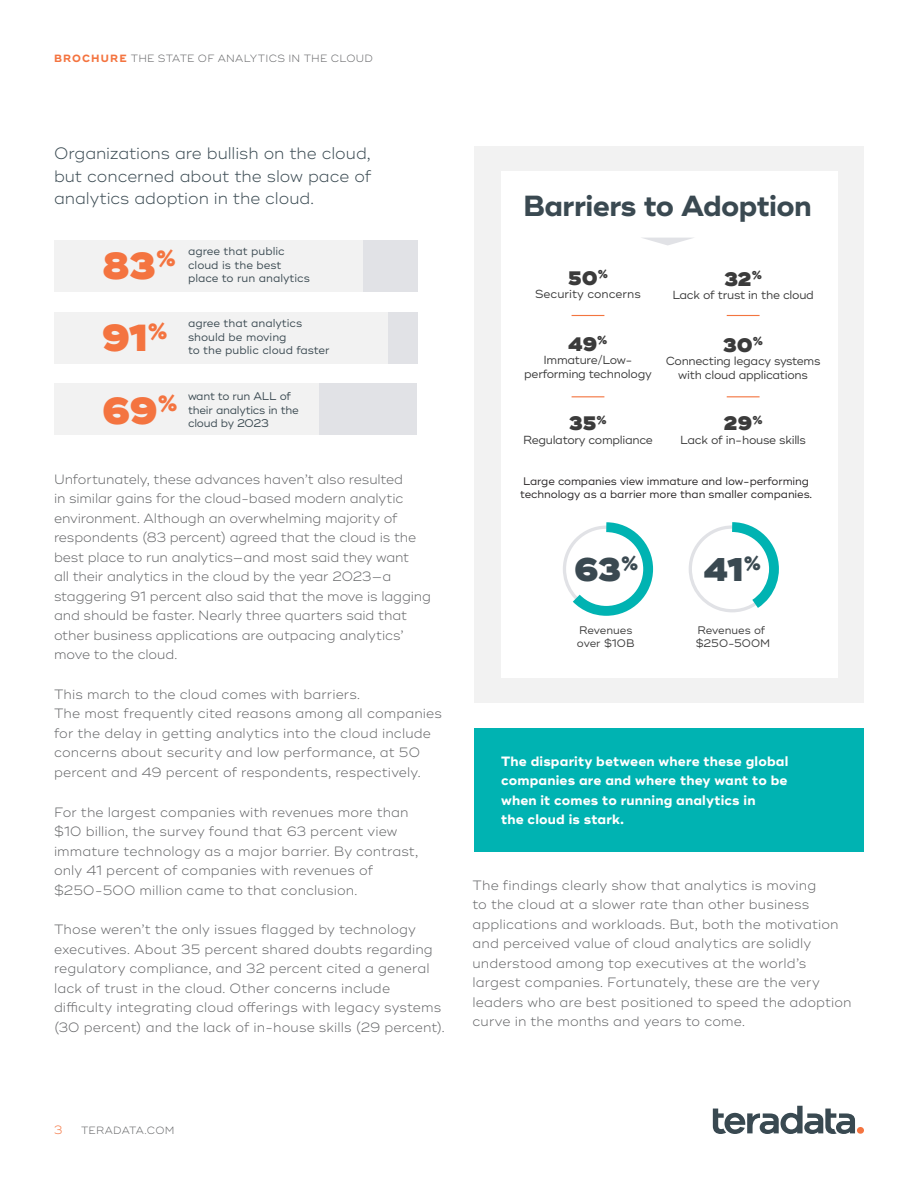
<style>
.page{position:relative;width:918px;height:1188px;background:#fff}
.page>*{position:absolute;margin:0;border:0;box-sizing:border-box;transform-origin:0 0}
.t1{font:900 37.65px/72.4px "Ridley Grotesk";color:#f47440}
.t2{font:900 32.85px "Ridley Grotesk";color:#3a4951}
.t3{font:700 29.1px "Ridley Grotesk";letter-spacing:-.02em;color:#3a4951}
.t4{font:900 21.9px "Ridley Grotesk";color:#f47440}
.t5{font:900 19.5px "Ridley Grotesk";letter-spacing:-.005em;color:#3b3b3b}
.t6{font:300 16.5px/22.5px "Ridley Grotesk";letter-spacing:-.005em;color:#394951;text-align:justify}
.t7{font:300 13.5px/19.5px "Ridley Grotesk";letter-spacing:.005em;color:#636466}
.t8{font:700 13.5px/19.5px "Ridley Grotesk";letter-spacing:.01em;color:#fff}
.t9{font:300 12px "Ridley Grotesk";color:#f47440}
.t10{font:11.7px/13.6px "Ridley Grotesk";letter-spacing:-.025em;color:#3b3b3b;text-align:center}
.t11{font:11.7px "Ridley Grotesk";color:#3b3b3b}
.t12{font:11.25px/13.5px "Ridley Grotesk";color:#3a4951}
.t13{font:11.25px/13.5px "Ridley Grotesk";letter-spacing:-.02em;color:#3a4951}
.t14{font:10.95px/12.8px "Ridley Grotesk";letter-spacing:-.01em;color:#231f20}
.t15{font:10.95px/13.2px "Ridley Grotesk";color:#3b3b3b}
.t16{font:300 10.5px "Ridley Grotesk";letter-spacing:.02em;color:#636466}
.s1{font-weight:700;color:#f47440}
</style>
<div class="page">
<svg style="left:713px;top:1106px;width:142px;height:28px"></svg>
<div style="left:857px;top:1127px;width:7px;height:7px;background:#f47440;border-radius:50%"></div>
<div style="left:132px;top:240px;width:286px;height:51px;background:#e1e2e6"></div>
<div style="left:54px;top:240px;width:309px;height:52px;background:#f2f2f2"></div>
<div style="left:132px;top:312px;width:286px;height:51px;background:#e1e2e6"></div>
<div style="left:54px;top:312px;width:334px;height:51px;background:#f2f2f2"></div>
<div style="left:132px;top:384px;width:285px;height:51px;background:#e1e2e6"></div>
<div style="left:54px;top:384px;width:265px;height:51px;background:#f2f2f2"></div>
<div style="left:474px;top:146px;width:390px;height:557px;background:#f2f2f2"></div>
<div style="left:501px;top:171px;width:336px;height:507px;background:#fff"></div>
<svg style="left:689px;top:522px;width:90px;height:91px"></svg>
<svg style="left:563px;top:522px;width:91px;height:94px"></svg>
<svg style="left:643px;top:238px;width:49px;height:7px"></svg>
<hr style="left:572px;top:315px;width:32px;height:1px;background:#f3753f">
<hr style="left:572px;top:396px;width:32px;height:1px;background:#f3753f">
<hr style="left:727px;top:315px;width:33px;height:1px;background:#f3753f">
<hr style="left:727px;top:396px;width:33px;height:1px;background:#f3753f">
<div style="left:474px;top:728px;width:390px;height:123px;background:#00b3b2"></div>
<p class="t16" style="left:54px;top:52px;width:321px"><span class="s1">BROCHURE</span> THE STATE OF ANALYTICS IN THE CLOUD</p>
<p class="t6" style="left:54px;top:142px;width:319px">Organizations are bullish on the cloud, but concerned about the slow pace of analytics adoption in the cloud.</p>
<h3 class="t4" style="left:156px;top:245px;width:21px">%</h3>
<h1 class="t1" style="left:102px;top:230px;width:56px">83</h1>
<p class="t12" style="left:188px;top:245px;width:98px">agree that public cloud is the best</p>
<p class="t12" style="left:188px;top:272px;width:123px">place to run analytics</p>
<h1 class="t1" style="left:102px;top:302px;width:77px">91<sup>%<br></sup>69<sup>%</sup></h1>
<p class="t12" style="left:188px;top:317px;width:143px">agree that analytics should be moving<br>to the public cloud faster</p>
<p class="t13" style="left:188px;top:390px;width:112px">want to run ALL of their analytics in the cloud by 2023</p>
<p class="t7" style="left:54px;top:470px;width:379px">Unfortunately, these advances haven’t also resulted<br>in similar gains for the cloud-based modern analytic environment. Although an overwhelming majority of respondents (83 percent) agreed that the cloud is the best place to run analytics—and most said they want<br>all their analytics in the cloud by the year 2023—a staggering 91 percent also said that the move is lagging and should be faster. Nearly three quarters said that other business applications are outpacing analytics’ move to the cloud.</p>
<p class="t7" style="left:54px;top:685px;width:390px">This march to the cloud comes with barriers.<br>The most frequently cited reasons among all companies for the delay in getting analytics into the cloud include concerns about security and low performance, at 50 percent and 49 percent of respondents, respectively.</p>
<p class="t7" style="left:54px;top:803px;width:366px">For the largest companies with revenues more than $10 billion, the survey found that 63 percent view immature technology as a major barrier. By contrast, only 41 percent of companies with revenues of $250-500 million came to that conclusion.</p>
<p class="t7" style="left:54px;top:920px;width:392px">Those weren’t the only issues flagged by technology executives. About 35 percent shared doubts regarding regulatory compliance, and 32 percent cited a general lack of trust in the cloud. Other concerns include difficulty integrating cloud offerings with legacy systems (30 percent) and the lack of in-house skills (29 percent).</p>
<h3 class="t3" style="left:523px;top:188px;width:290px">Barriers to Adoption</h3>
<h3 class="t5" style="left:568px;top:266px;width:42px">50<sup>%</sup></h3>
<p class="t11" style="left:535px;top:287px;width:107px">Security concerns</p>
<h3 class="t5" style="left:569px;top:332px;width:40px">49<sup>%</sup></h3>
<p class="t10" style="left:524px;top:354px;width:129px">Immature/Low&shy;performing technology</p>
<h3 class="t5" style="left:569px;top:411px;width:39px">35<sup>%</sup></h3>
<p class="t10" style="left:523px;top:433px;width:131px">Regulatory compliance</p>
<h3 class="t5" style="left:724px;top:267px;width:39px">32<sup>%</sup></h3>
<p class="t10" style="left:672px;top:289px;width:143px">Lack of trust in the cloud</p>
<h3 class="t5" style="left:723px;top:332px;width:41px">30<sup>%</sup></h3>
<p class="t10" style="left:666px;top:355px;width:156px">Connecting legacy systems with cloud applications</p>
<h3 class="t5" style="left:724px;top:411px;width:40px">29<sup>%</sup></h3>
<p class="t10" style="left:680px;top:433px;width:127px">Lack of in-house skills</p>
<p class="t14" style="left:520px;top:475px;width:294px">Large companies view immature and low-performing technology as a barrier more than smaller companies.</p>
<h2 class="t2" style="left:574px;top:549px;width:66px">63<sup>%</sup></h2>
<p class="t15" style="left:577px;top:623px;width:59px">Revenues over $10B</p>
<h2 class="t2" style="left:704px;top:549px;width:58px">41<sup>%</sup></h2>
<p class="t15" style="left:696px;top:623px;width:76px">Revenues of $250-500M</p>
<p class="t8" style="left:501px;top:752px;width:289px">The disparity between where these global companies are and where they want to be when it comes to running analytics in<br>the cloud is stark.</p>
<p class="t7" style="left:472px;top:876px;width:381px">The findings clearly show that analytics is moving<br>to the cloud at a slower rate than other business applications and workloads. But, both the motivation and perceived value of cloud analytics are solidly understood among top executives at the world’s largest companies. Fortunately, these are the very leaders who are best positioned to speed the adoption curve in the months and years to come.</p>
<p class="t9" style="left:54px;top:1122px;width:10px">3</p>
<p class="t16" style="left:81px;top:1124px;width:95px">TERADATA.COM</p>
</div>
